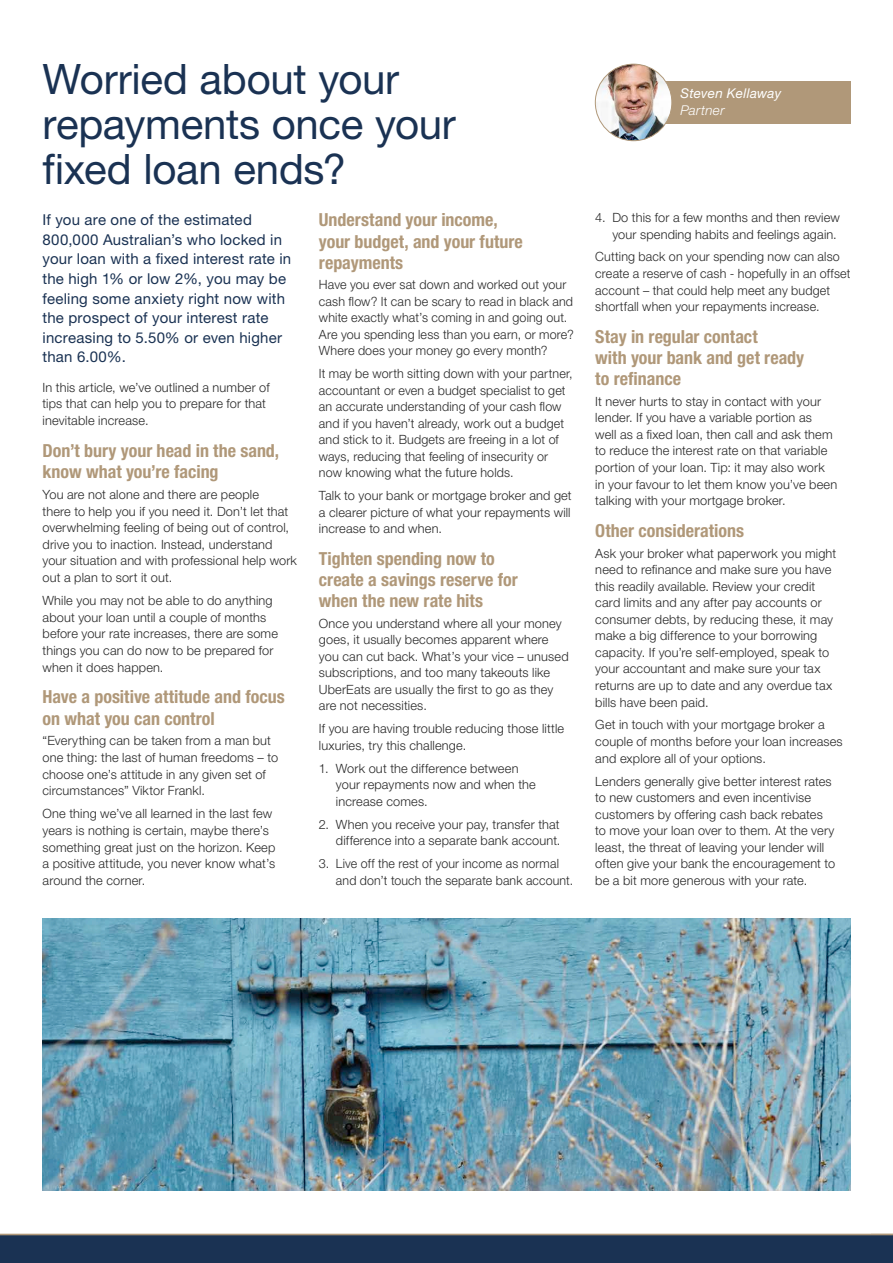
<style>
.page{position:relative;width:893px;height:1263px;background:#fff}
.page>*{position:absolute;margin:0;border:0;box-sizing:border-box;transform-origin:0 0}
.t1{font:42px/45px "Helvetica Neue LT Std";letter-spacing:-.005em;color:#1a3253}
.t2{font:700 condensed 18px/21px "Helvetica Neue LT Std";color:#b09879}
.t3{font:15px/19.6px "Helvetica Neue LT Std";letter-spacing:.015em;color:#1a3253}
.t4{font:italic 13.5px "Helvetica Neue LT Std";letter-spacing:.015em;color:#fff}
.t5{font:italic 300 13.5px "Helvetica Neue LT Std";letter-spacing:.02em;color:#fff}
.t6{font:300 12.75px/16.5px "Helvetica Neue LT Std";letter-spacing:.01em;color:#282828}
</style>
<div class="page">
<img style="left:43px;top:918px;width:807px;height:273px">
<div style="left:608px;top:81px;width:242px;height:43px;background:#b09879"></div>
<img style="left:595px;top:64px;width:77px;height:77px;border-radius:38px">
<div style="left:595px;top:64px;width:77px;height:77px;border:1px solid #b09879;border-radius:50%"></div>
<div style="left:0;top:1234px;width:893px;height:29px;background:#1a3253"></div>
<h1 class="t1" style="left:43px;top:56px;width:415px">Worried about your repayments once your fixed loan ends?</h1>
<p class="t3" style="left:43px;top:210px;width:250px">If you are one of the estimated<br>800,000 Australian’s who locked in your loan with a fixed interest rate in the high 1% or low 2%, you may be feeling some anxiety right now with the prospect of your interest rate increasing to 5.50% or even higher than 6.00%.</p>
<p class="t6" style="left:43px;top:379px;width:229px">In this article, we’ve outlined a number of tips that can help you to prepare for that inevitable increase.</p>
<h2 class="t2" style="left:43px;top:440px;width:238px">Don’t bury your head in the sand, know what you’re facing</h2>
<p class="t6" style="left:43px;top:486px;width:256px">You are not alone and there are people<br>there to help you if you need it. Don’t let that overwhelming feeling of being out of control, drive you to inaction. Instead, understand your situation and with professional help work out a plan to sort it out.</p>
<p class="t6" style="left:43px;top:592px;width:237px">While you may not be able to do anything about your loan until a couple of months before your rate increases, there are some things you can do now to be prepared for when it does happen.</p>
<h2 class="t2" style="left:43px;top:686px;width:244px">Have a positive attitude and focus on what you can control</h2>
<p class="t6" style="left:43px;top:732px;width:237px">“Everything can be taken from a man but one thing: the last of human freedoms – to choose one’s attitude in any given set of circumstances” Viktor Frankl.</p>
<p class="t6" style="left:43px;top:805px;width:234px">One thing we’ve all learned in the last few years is nothing is certain, maybe there’s something great just on the horizon. Keep a positive attitude, you never know what’s around the corner.</p>
<h2 class="t2" style="left:319px;top:209px;width:205px">Understand your income, your budget, and your future repayments</h2>
<p class="t6" style="left:319px;top:276px;width:256px">Have you ever sat down and worked out your cash flow? It can be scary to read in black and white exactly what’s coming in and going out.<br>Are you spending less than you earn, or more?<br>Where does your money go every month?</p>
<p class="t6" style="left:319px;top:365px;width:255px">It may be worth sitting down with your partner, accountant or even a budget specialist to get an accurate understanding of your cash flow and if you haven’t already, work out a budget and stick to it. Budgets are freeing in a lot of ways, reducing that feeling of insecurity or now knowing what the future holds.</p>
<p class="t6" style="left:319px;top:487px;width:254px;text-align:justify">Talk to your bank or mortgage broker and get a clearer picture of what your repayments will increase to and when.</p>
<h2 class="t2" style="left:319px;top:548px;width:200px">Tighten spending now to create a savings reserve for when the new rate hits</h2>
<p class="t6" style="left:319px;top:615px;width:251px">Once you understand where all your money goes, it usually becomes apparent where you can cut back. What’s your vice – unused subscriptions, and too many takeouts like UberEats are usually the first to go as they are not necessities.</p>
<p class="t6" style="left:319px;top:720px;width:247px">If you are having trouble reducing those little luxuries, try this challenge.</p>
<p class="t6" style="left:336px;top:760px;width:201px;text-indent:-17px">1. Work out the difference between your repayments now and when the increase comes.</p>
<p class="t6" style="left:319px;top:816px;width:243px;text-align:right">2. When you receive your pay, transfer that difference into a separate bank account.</p>
<p class="t6" style="left:336px;top:855px;width:239px;text-indent:-17px">3. Live off the rest of your income as normal and don’t touch the separate bank account.</p>
<p class="t4" style="left:680px;top:85px;width:102px">Steven Kellaway</p>
<p class="t5" style="left:680px;top:102px;width:46px">Partner</p>
<p class="t6" style="left:595px;top:209px;width:246px;text-align:right">4. Do this for a few months and then review your spending habits and feelings again.</p>
<p class="t6" style="left:595px;top:248px;width:257px">Cutting back on your spending now can also create a reserve of cash - hopefully in an offset account – that could help meet any budget shortfall when your repayments increase.</p>
<h2 class="t2" style="left:595px;top:326px;width:210px">Stay in regular contact<br>with your bank and get ready to refinance</h2>
<p class="t6" style="left:595px;top:393px;width:243px">It never hurts to stay in contact with your lender. If you have a variable portion as<br>well as a fixed loan, then call and ask them to reduce the interest rate on that variable portion of your loan. Tip: it may also work<br>in your favour to let them know you’ve been talking with your mortgage broker.</p>
<h2 class="t2" style="left:595px;top:520px;width:150px">Other considerations</h2>
<p class="t6" style="left:595px;top:544px;width:242px">Ask your broker what paperwork you might need to refinance and make sure you have this readily available. Review your credit card limits and any after pay accounts or consumer debts, by reducing these, it may make a big difference to your borrowing capacity. If you’re self-employed, speak to your accountant and make sure your tax returns are up to date and any overdue tax bills have been paid.</p>
<p class="t6" style="left:595px;top:716px;width:249px">Get in touch with your mortgage broker a couple of months before your loan increases and explore all of your options.</p>
<p class="t6" style="left:595px;top:772px;width:241px">Lenders generally give better interest rates to new customers and even incentivise customers by offering cash back rebates to move your loan over to them. At the very least, the threat of leaving your lender will often give your bank the encouragement to be a bit more generous with your rate.</p>
</div>
